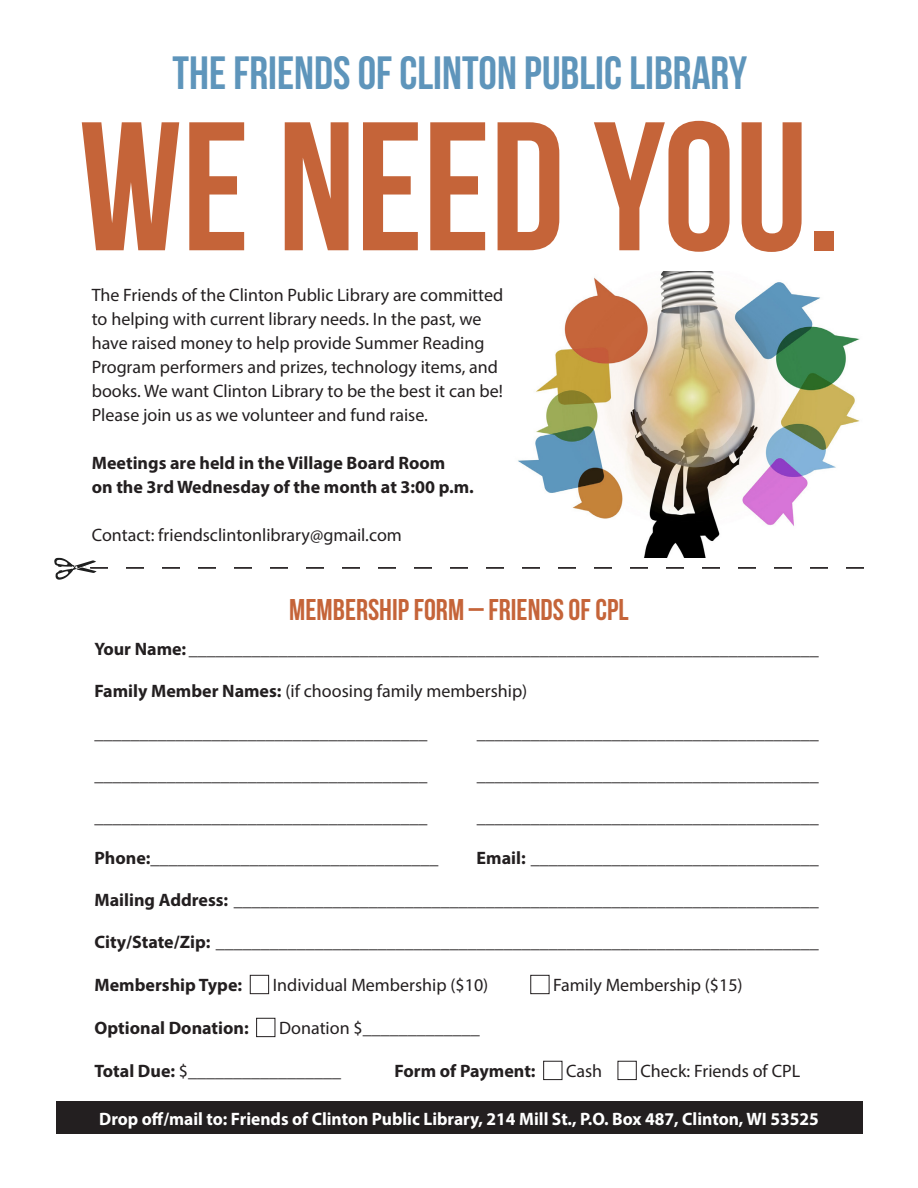
<style>
.page{position:relative;width:918px;height:1188px;background:#fff}
.page>*{position:absolute;margin:0;border:0;box-sizing:border-box;transform-origin:0 0}
.t1{font:700 182.85px "Bebas Neue";color:#c56439}
.t2{font:700 46.65px "Bebas Neue";color:#5e95bb}
.t3{font:700 30px "Bebas Neue";color:#c56439}
.t4{font:18px/24px "Myriad Pro";color:#231f20}
.t5{font:700 18px/24px "Myriad Pro";color:#231f20}
.t6{font:700 18px "Myriad Pro";color:#fff}
.s1{font-weight:700}
</style>
<div class="page">
<div style="left:250px;top:975px;width:19px;height:19px;border:1px solid #231f20"></div>
<div style="left:530px;top:975px;width:19px;height:19px;border:1px solid #231f20"></div>
<div style="left:256px;top:1018px;width:19px;height:19px;border:1px solid #231f20"></div>
<div style="left:543px;top:1061px;width:19px;height:19px;border:1px solid #231f20"></div>
<div style="left:618px;top:1061px;width:19px;height:19px;border:1px solid #231f20"></div>
<div style="left:56px;top:1102px;width:806px;height:32px;background:#231f20"></div>
<svg style="left:54px;top:558px;width:810px;height:22px"></svg>
<img style="left:517px;top:272px;width:343px;height:286px">
<p class="t2" style="left:173px;top:47px;width:576px">THE FRIENDS OF CLINTON PUBLIC LIBRARY</p>
<p class="t1" style="left:79px;top:87px;width:763px">WE NEED YOU.</p>
<p class="t4" style="left:92px;top:283px;width:413px">The Friends of the Clinton Public Library are committed to helping with current library needs. In the past, we have raised money to help provide Summer Reading Program performers and prizes, technology items, and books. We want Clinton Library to be the best it can be!<br>Please join us as we volunteer and fund raise.</p>
<p class="t5" style="left:92px;top:451px;width:384px">Meetings are held in the Village Board Room<br>on the 3rd Wednesday of the month at 3:00 p.m.</p>
<p class="t4" style="left:92px;top:523px;width:312px">Contact: friendsclintonlibrary@gmail.com</p>
<p class="t3" style="left:289px;top:593px;width:341px">MEMBERSHIP FORM – FRIENDS OF CPL</p>
<p class="t4" style="left:94px;top:637px;width:726px"><span class="s1">Your Name:</span> ______________________________________________________________________</p>
<p class="t4" style="left:94px;top:679px;width:434px"><span class="s1">Family Member Names:</span> (if choosing family membership)</p>
<p class="t4" style="left:94px;top:721px;width:334px">_____________________________________</p>
<p class="t4" style="left:477px;top:721px;width:343px">______________________________________</p>
<p class="t4" style="left:94px;top:762px;width:334px">_____________________________________</p>
<p class="t4" style="left:477px;top:762px;width:343px">______________________________________</p>
<p class="t4" style="left:94px;top:804px;width:334px">_____________________________________</p>
<p class="t4" style="left:477px;top:804px;width:343px">______________________________________</p>
<p class="t4" style="left:94px;top:846px;width:346px"><span class="s1">Phone:</span>________________________________</p>
<p class="t4" style="left:477px;top:846px;width:344px"><span class="s1">Email:</span> ________________________________</p>
<p class="t4" style="left:94px;top:888px;width:726px"><span class="s1">Mailing Address:</span> _________________________________________________________________</p>
<p class="t4" style="left:94px;top:930px;width:726px"><span class="s1">City/State/Zip:</span> ___________________________________________________________________</p>
<p class="t5" style="left:94px;top:972px;width:149px">Membership Type:</p>
<p class="t4" style="left:273px;top:973px;width:217px">Individual Membership ($10)</p>
<p class="t4" style="left:553px;top:973px;width:191px">Family Membership ($15)</p>
<p class="t5" style="left:94px;top:1015px;width:156px">Optional Donation:</p>
<p class="t4" style="left:279px;top:1016px;width:202px">Donation $_____________</p>
<p class="t4" style="left:94px;top:1059px;width:248px"><span class="s1">Total Due:</span> $_________________</p>
<p class="t5" style="left:395px;top:1058px;width:143px">Form of Payment:</p>
<p class="t4" style="left:566px;top:1059px;width:38px">Cash</p>
<p class="t4" style="left:640px;top:1059px;width:161px">Check: Friends of CPL</p>
<p class="t6" style="left:99px;top:1107px;width:721px">Drop off/mail to: Friends of Clinton Public Library, 214 Mill St., P.O. Box 487, Clinton, WI 53525</p>
</div>
